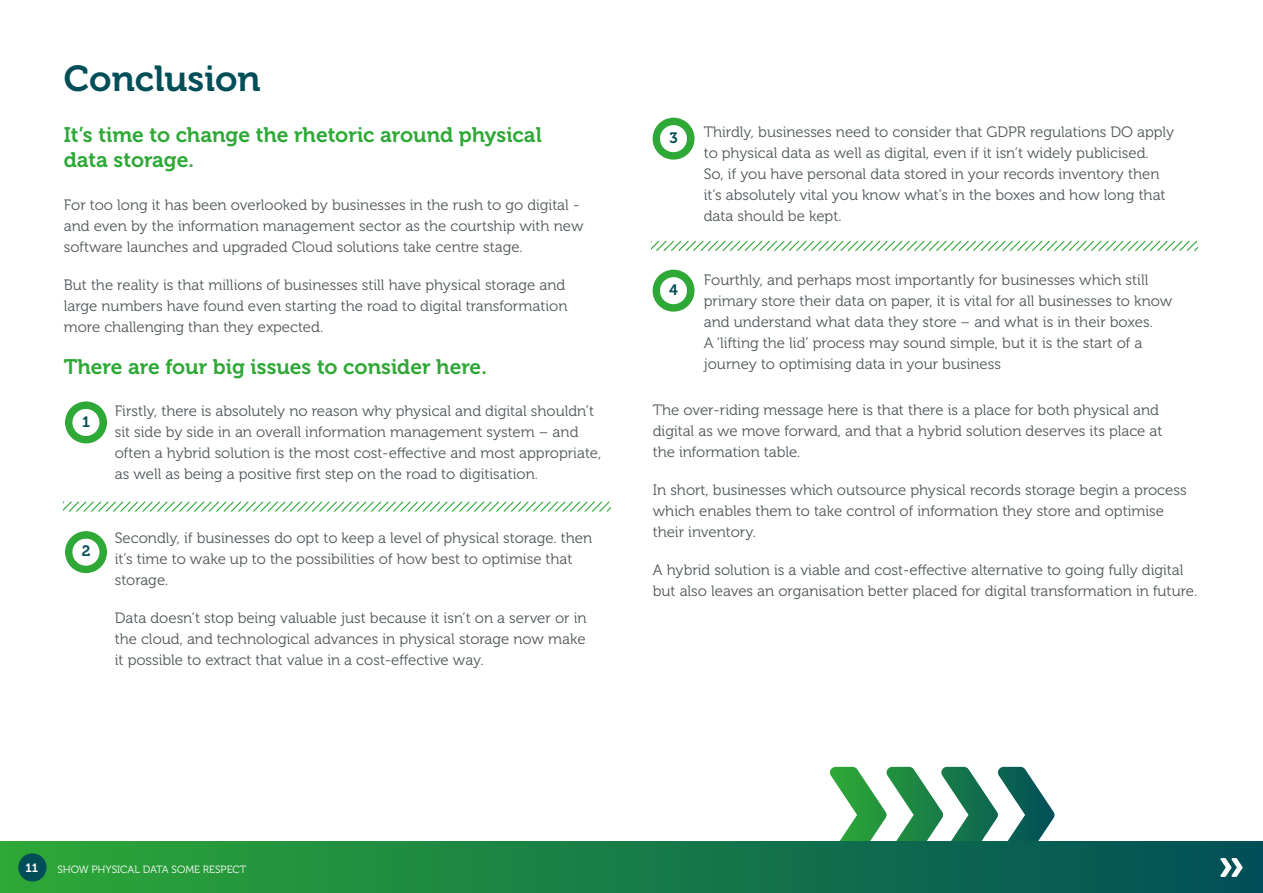
<style>
.page{position:relative;width:1263px;height:893px;background:#fff}
.page>*{position:absolute;margin:0;border:0;box-sizing:border-box;transform-origin:0 0}
.t1{font:36px "Museo 700";color:#004e58}
.t2{font:21px/25.5px "Museo 700";color:#2ea836}
.t3{font:15px/21px "Museo 300";color:#50575a}
.t4{font:15px "Museo 700";color:#004e58}
.t5{font:12px "Museo 700";color:#fff}
.t6{font:10.5px "Museo 300";color:#fff}
</style>
<div class="page">
<svg style="left:65px;top:401px;width:42px;height:42px"></svg>
<svg style="left:652px;top:118px;width:42px;height:42px"></svg>
<svg style="left:65px;top:531px;width:42px;height:42px"></svg>
<svg style="left:652px;top:270px;width:42px;height:42px"></svg>
<svg style="left:64px;top:501px;width:546px;height:11px"></svg>
<svg style="left:651px;top:240px;width:547px;height:11px"></svg>
<svg style="left:0;top:842px;width:1263px;height:51px;background:#1e8941"></svg>
<div style="left:18px;top:853px;width:29px;height:29px;background:#004e58;border-radius:50%"></div>
<svg style="left:830px;top:766px;width:424px;height:127px"></svg>
<h1 class="t1" style="left:64px;top:58px;width:198px">Conclusion</h1>
<h2 class="t2" style="left:64px;top:122px;width:479px">It’s time to change the rhetoric around physical data storage.</h2>
<p class="t3" style="left:64px;top:194px;width:521px">For too long it has been overlooked by businesses in the rush to go digital - and even by the information management sector as the courtship with new software launches and upgraded Cloud solutions take centre stage.</p>
<p class="t3" style="left:64px;top:274px;width:505px">But the reality is that millions of businesses still have physical storage and large numbers have found even starting the road to digital transformation more challenging than they expected.</p>
<h2 class="t2" style="left:64px;top:354px;width:425px">There are four big issues to consider here.</h2>
<p class="t3" style="left:115px;top:401px;width:488px">Firstly, there is absolutely no reason why physical and digital shouldn’t sit side by side in an overall information management system – and often a hybrid solution is the most cost-effective and most appropriate, as well as being a positive first step on the road to digitisation.</p>
<p class="t4" style="left:82px;top:413px;width:9px">1</p>
<p class="t4" style="left:82px;top:543px;width:10px">2</p>
<p class="t3" style="left:115px;top:528px;width:479px">Secondly, if businesses do opt to keep a level of physical storage. then it’s time to wake up to the possibilities of how best to optimise that storage.</p>
<p class="t3" style="left:115px;top:608px;width:473px;text-align:justify">Data doesn’t stop being valuable just because it isn’t on a server or in the cloud, and technological advances in physical storage now make it possible to extract that value in a cost-effective way.</p>
<p class="t4" style="left:669px;top:129px;width:10px">3</p>
<p class="t3" style="left:704px;top:122px;width:472px">Thirdly, businesses need to consider that GDPR regulations DO apply to physical data as well as digital, even if it isn’t widely publicised.<br>So, if you have personal data stored in your records inventory then it’s absolutely vital you know what’s in the boxes and how long that data should be kept.</p>
<p class="t3" style="left:704px;top:269px;width:470px">Fourthly, and perhaps most importantly for businesses which still primary store their data on paper, it is vital for all businesses to know and understand what data they store – and what is in their boxes.<br>A ‘lifting the lid’ process may sound simple, but it is the start of a journey to optimising data in your business</p>
<p class="t3" style="left:653px;top:400px;width:511px">The over-riding message here is that there is a place for both physical and digital as we move forward, and that a hybrid solution deserves its place at the information table.</p>
<p class="t3" style="left:653px;top:480px;width:535px">In short, businesses which outsource physical records storage begin a process which enables them to take control of information they store and optimise their inventory.</p>
<p class="t3" style="left:653px;top:560px;width:546px">A hybrid solution is a viable and cost-effective alternative to going fully digital but also leaves an organisation better placed for digital transformation in future.</p>
<p class="t4" style="left:669px;top:281px;width:10px">4</p>
<p class="t5" style="left:25px;top:861px;width:14px">11</p>
<p class="t6" style="left:57px;top:864px;width:190px">SHOW PHYSICAL DATA SOME RESPECT</p>
</div>
